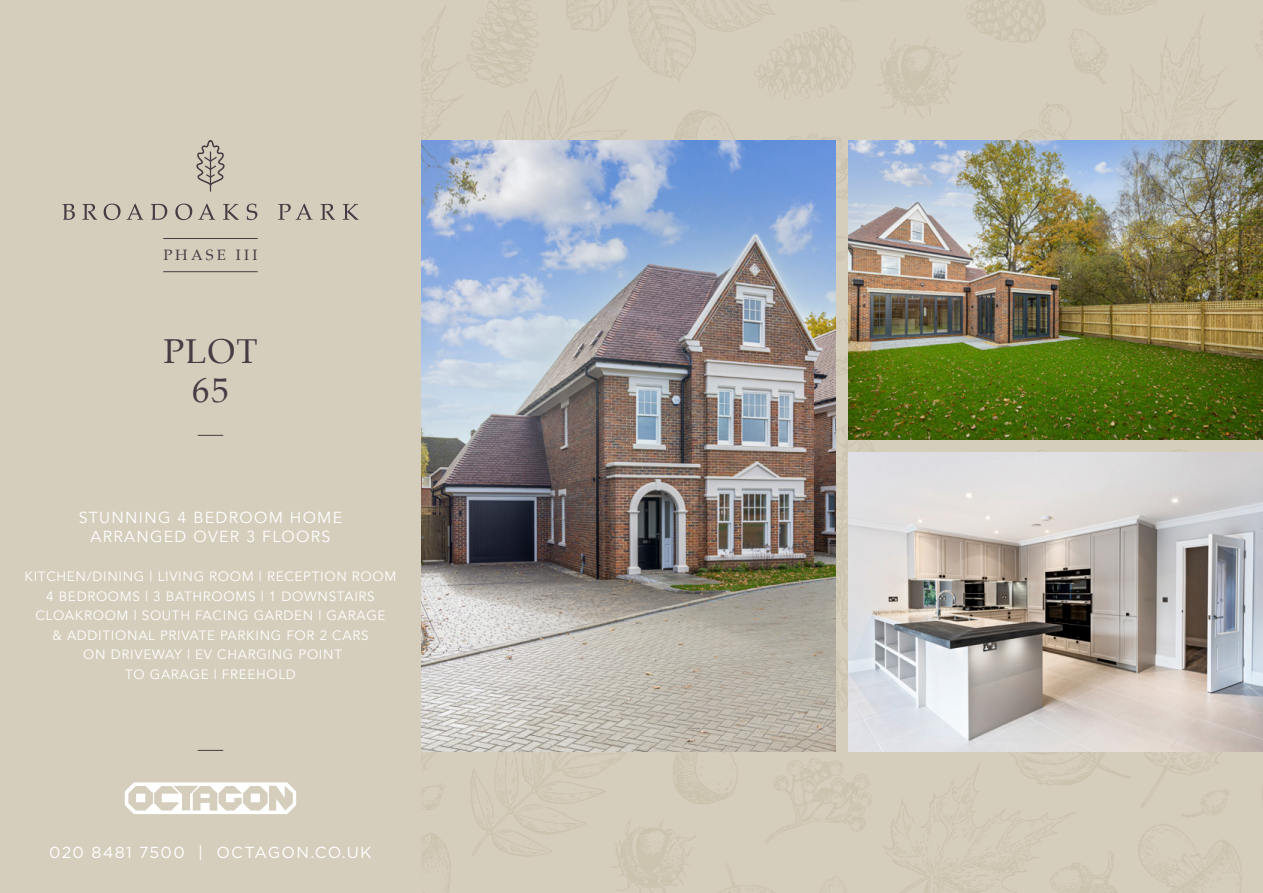
<style>
.page{position:relative;width:1263px;height:893px;background:#d5cebc}
.page>*{position:absolute;margin:0;border:0;box-sizing:border-box;transform-origin:0 0}
.t1{font:34.5px/39.5px "Palatino";letter-spacing:.04em;color:#453c44;text-align:center}
.t2{font:15.9px/19.5px "Avenir";letter-spacing:.08em;color:#fff;text-align:center}
.t3{font:15.9px "Gotham";letter-spacing:.08em;color:#fff}
.t4{font:15px "Palatino";letter-spacing:.215em;color:#453c44}
.t5{font:13.5px/19.5px "Avenir";letter-spacing:.05em;color:#fff;text-align:center}
</style>
<div class="page">
<img style="left:421px;top:0;width:842px;height:893px">
<svg style="left:196px;top:140px;width:29px;height:46px"></svg>
<hr style="left:210px;top:151px;width:1px;height:41px;background:#453c44">
<svg style="left:62px;top:204px;width:297px;height:16px"></svg>
<svg style="left:125px;top:782px;width:171px;height:32px"></svg>
<hr style="left:163px;top:238px;width:95px;height:1px;background:#453c44">
<hr style="left:163px;top:271px;width:95px;height:1px;background:#453c44">
<svg style="left:198px;top:435px;width:25px;height:1px"></svg>
<svg style="left:198px;top:750px;width:25px;height:1px"></svg>
<img style="left:848px;top:453px;width:415px;height:299px">
<img style="left:421px;top:140px;width:415px;height:612px">
<img style="left:848px;top:140px;width:415px;height:299px">
<p class="t4" style="left:163px;top:242px;width:96px">PHASE III</p>
<h1 class="t1" style="left:163px;top:331px;width:96px">PLOT<br>65</h1>
<p class="t2" style="left:79px;top:508px;width:265px">STUNNING 4 BEDROOM HOME<br>ARRANGED OVER 3 FLOORS</p>
<p class="t5" style="left:24px;top:567px;width:373px">KITCHEN/DINING | LIVING ROOM | RECEPTION ROOM 4 BEDROOMS | 3 BATHROOMS | 1 DOWNSTAIRS CLOAKROOM | SOUTH FACING GARDEN | GARAGE<br>&amp; ADDITIONAL PRIVATE PARKING FOR 2 CARS<br>ON DRIVEWAY | EV CHARGING POINT<br>TO GARAGE | FREEHOLD</p>
<p class="t3" style="left:49px;top:842px;width:324px">020 8481 7500 | OCTAGON.CO.UK</p>
</div>
